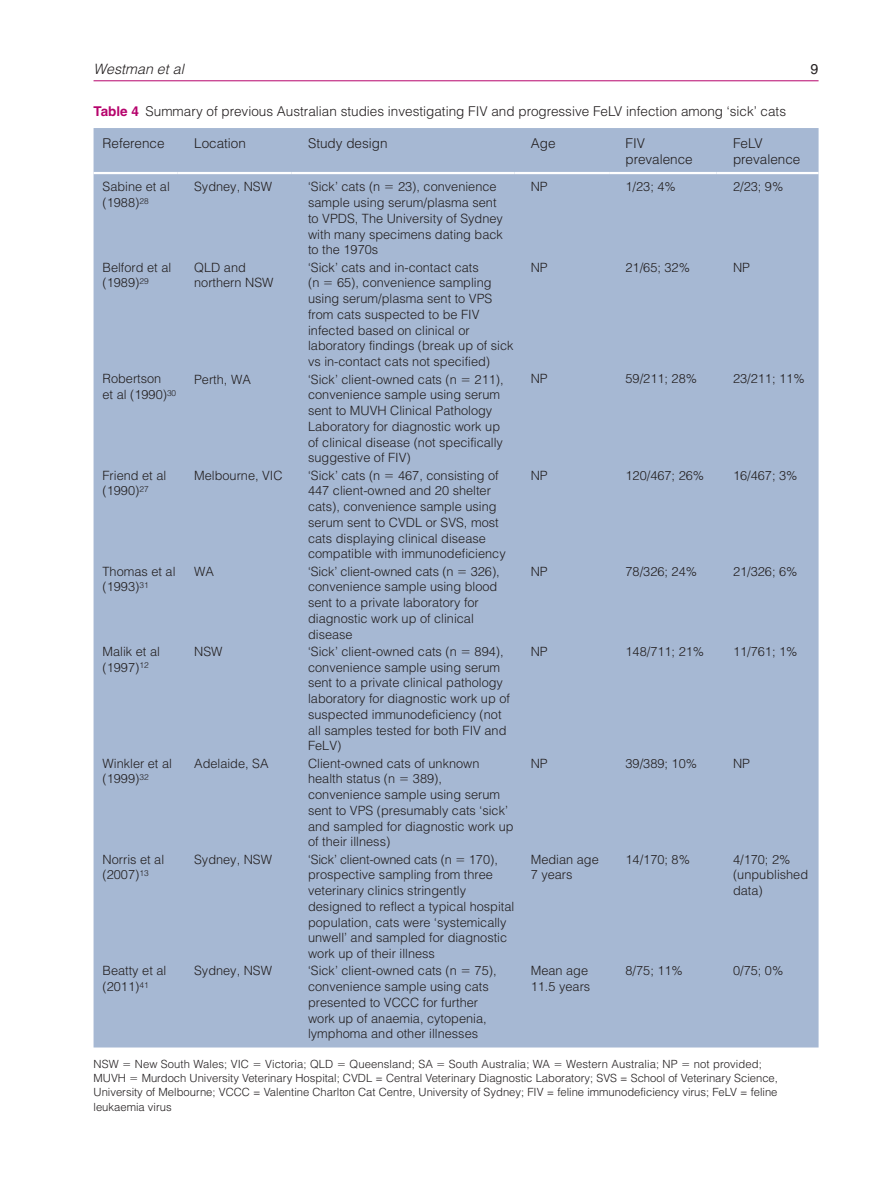
<style>
.page{position:relative;width:893px;height:1191px;background:#fff}
.page>*{position:absolute;margin:0;border:0;box-sizing:border-box;transform-origin:0 0}
.t1{font:italic 300 14.25px "Helvetica LT Std";color:#231f20}
.t2{font:14.25px "Helvetica LT Std";color:#231f20}
.t3{font:300 13.5px/15.8px "Helvetica LT Std";color:#231f20}
.t4{font:300 12.75px/15.8px "Helvetica LT Std";color:#231f20}
.t5{font:300 11.25px/14.2px "Helvetica LT Std";letter-spacing:.01em;color:#231f20;text-align:justify}
.s1{font-weight:700;color:#b6036c}
</style>
<div class="page">
<hr style="left:94px;top:80px;width:725px;height:1px;background:#b6036c">
<div style="left:94px;top:128px;width:725px;height:919px;background:#a6b8d3"></div>
<hr style="left:94px;top:172px;width:84px;height:2px;background:#fff">
<hr style="left:178px;top:172px;width:114px;height:2px;background:#fff">
<hr style="left:292px;top:172px;width:222px;height:2px;background:#fff">
<hr style="left:514px;top:172px;width:95px;height:2px;background:#fff">
<hr style="left:609px;top:172px;width:108px;height:2px;background:#fff">
<hr style="left:717px;top:172px;width:102px;height:2px;background:#fff">
<svg style="left:385px;top:186px;width:8px;height:3px"></svg>
<svg style="left:324px;top:282px;width:8px;height:3px"></svg>
<svg style="left:462px;top:378px;width:7px;height:3px"></svg>
<svg style="left:385px;top:474px;width:8px;height:3px"></svg>
<svg style="left:458px;top:570px;width:8px;height:3px"></svg>
<svg style="left:462px;top:650px;width:7px;height:3px"></svg>
<svg style="left:400px;top:778px;width:8px;height:2px"></svg>
<svg style="left:457px;top:858px;width:7px;height:3px"></svg>
<svg style="left:462px;top:970px;width:7px;height:2px"></svg>
<p class="t1" style="left:94px;top:60px;width:92px">Westman et al</p>
<p class="t2" style="left:811px;top:61px;width:9px">9</p>
<p class="t3" style="left:94px;top:103px;width:694px"><span class="s1">Table 4</span> Summary of previous Australian studies investigating FIV and progressive FeLV infection among ‘sick’ cats</p>
<p class="t3" style="left:103px;top:135px;width:64px">Reference</p>
<p class="t3" style="left:194px;top:135px;width:53px">Location</p>
<p class="t3" style="left:308px;top:135px;width:81px">Study design</p>
<p class="t3" style="left:531px;top:135px;width:26px">Age</p>
<p class="t3" style="left:625px;top:135px;width:69px">FIV prevalence</p>
<p class="t3" style="left:733px;top:135px;width:69px">FeLV prevalence</p>
<p class="t4" style="left:103px;top:179px;width:69px">Sabine et al (1988)<sup>28</sup></p>
<p class="t4" style="left:194px;top:179px;width:79px">Sydney, NSW</p>
<p class="t4" style="left:308px;top:179px;width:74px">‘Sick’ cats (n</p>
<p class="t4" style="left:308px;top:179px;width:196px;text-indent:90px">23), convenience sample using serum/plasma sent to VPDS, The University of Sydney with many specimens dating back to the 1970s</p>
<p class="t4" style="left:531px;top:179px;width:18px">NP</p>
<p class="t4" style="left:625px;top:179px;width:52px">1/23; 4%</p>
<p class="t4" style="left:733px;top:179px;width:52px">2/23; 9%</p>
<p class="t4" style="left:103px;top:259px;width:70px">Belford et al (1989)<sup>29</sup></p>
<p class="t4" style="left:194px;top:259px;width:81px">QLD and northern NSW</p>
<p class="t4" style="left:308px;top:259px;width:172px">‘Sick’ cats and in-contact cats (n</p>
<p class="t4" style="left:308px;top:275px;width:207px;text-indent:29px">65), convenience sampling using serum/plasma sent to VPS from cats suspected to be FIV infected based on clinical or laboratory findings (break up of sick vs in-contact cats not specified)</p>
<p class="t4" style="left:531px;top:259px;width:18px">NP</p>
<p class="t4" style="left:625px;top:259px;width:66px">21/65; 32%</p>
<p class="t4" style="left:733px;top:259px;width:18px">NP</p>
<p class="t4" style="left:308px;top:371px;width:197px;text-indent:167px">211), convenience sample using serum sent to MUVH Clinical Pathology<br>Laboratory for diagnostic work up of clinical disease (not specifically suggestive of FIV)</p>
<p class="t4" style="left:531px;top:371px;width:18px">NP</p>
<p class="t4" style="left:625px;top:371px;width:73px">59/211; 28%</p>
<p class="t4" style="left:733px;top:371px;width:73px">23/211; 11%</p>
<p class="t4" style="left:103px;top:371px;width:75px">Robertson<br>et al (1990)<sup>30</sup></p>
<p class="t4" style="left:194px;top:371px;width:58px">Perth, WA</p>
<p class="t4" style="left:308px;top:371px;width:150px">‘Sick’ client-owned cats (n</p>
<p class="t4" style="left:308px;top:467px;width:199px;text-indent:90px">467, consisting of<br>447 client-owned and 20 shelter cats), convenience sample using serum sent to CVDL or SVS, most cats displaying clinical disease compatible with immunodeficiency</p>
<p class="t4" style="left:531px;top:467px;width:18px">NP</p>
<p class="t4" style="left:625px;top:467px;width:80px">120/467; 26%</p>
<p class="t4" style="left:733px;top:467px;width:66px">16/467; 3%</p>
<p class="t4" style="left:103px;top:467px;width:65px">Friend et al (1990)<sup>27</sup></p>
<p class="t4" style="left:194px;top:467px;width:90px">Melbourne, VIC</p>
<p class="t4" style="left:308px;top:467px;width:74px">‘Sick’ cats (n</p>
<p class="t4" style="left:308px;top:563px;width:193px;text-indent:163px">326), convenience sample using blood sent to a private laboratory for diagnostic work up of clinical disease</p>
<p class="t4" style="left:531px;top:563px;width:18px">NP</p>
<p class="t4" style="left:625px;top:563px;width:73px">78/326; 24%</p>
<p class="t4" style="left:733px;top:563px;width:66px">21/326; 6%</p>
<p class="t4" style="left:103px;top:563px;width:74px">Thomas et al (1993)<sup>31</sup></p>
<p class="t4" style="left:194px;top:563px;width:21px">WA</p>
<p class="t4" style="left:308px;top:563px;width:147px">‘Sick’ client-owned cats (n</p>
<p class="t4" style="left:308px;top:643px;width:203px;text-indent:167px">894), convenience sample using serum sent to a private clinical pathology laboratory for diagnostic work up of suspected immunodeficiency (not all samples tested for both FIV and<br>FeLV)</p>
<p class="t4" style="left:531px;top:643px;width:18px">NP</p>
<p class="t4" style="left:625px;top:643px;width:80px">148/711; 21%</p>
<p class="t4" style="left:733px;top:643px;width:66px">11/761; 1%</p>
<p class="t4" style="left:103px;top:643px;width:59px">Malik et al (1997)<sup>12</sup></p>
<p class="t4" style="left:194px;top:643px;width:30px">NSW</p>
<p class="t4" style="left:308px;top:643px;width:150px">‘Sick’ client-owned cats (n</p>
<p class="t4" style="left:103px;top:755px;width:71px">Winkler et al (1999)<sup>32</sup></p>
<p class="t4" style="left:194px;top:755px;width:76px">Adelaide, SA</p>
<p class="t4" style="left:308px;top:755px;width:173px">Client-owned cats of unknown health status (n</p>
<p class="t4" style="left:308px;top:771px;width:207px;text-indent:105px">389), convenience sample using serum sent to VPS (presumably cats ‘sick’ and sampled for diagnostic work up of their illness)</p>
<p class="t4" style="left:531px;top:755px;width:18px">NP</p>
<p class="t4" style="left:625px;top:755px;width:73px">39/389; 10%</p>
<p class="t4" style="left:733px;top:755px;width:18px">NP</p>
<p class="t4" style="left:308px;top:851px;width:208px;text-indent:161px">170), prospective sampling from three veterinary clinics stringently designed to reflect a typical hospital population, cats were ‘systemically unwell’ and sampled for diagnostic work up of their illness</p>
<p class="t4" style="left:531px;top:851px;width:70px">Median age<br>7 years</p>
<p class="t4" style="left:625px;top:851px;width:66px">14/170; 8%</p>
<p class="t4" style="left:733px;top:851px;width:77px">4/170; 2% (unpublished data)</p>
<p class="t4" style="left:103px;top:851px;width:63px">Norris et al (2007)<sup>13</sup></p>
<p class="t4" style="left:194px;top:851px;width:79px">Sydney, NSW</p>
<p class="t4" style="left:308px;top:851px;width:145px">‘Sick’ client-owned cats (n</p>
<p class="t4" style="left:308px;top:963px;width:190px;text-indent:167px">75), convenience sample using cats presented to VCCC for further work up of anaemia, cytopenia, lymphoma and other illnesses</p>
<p class="t4" style="left:531px;top:963px;width:61px">Mean age<br>11.5 years</p>
<p class="t4" style="left:625px;top:963px;width:59px">8/75; 11%</p>
<p class="t4" style="left:733px;top:963px;width:52px">0/75; 0%</p>
<p class="t4" style="left:103px;top:963px;width:65px">Beatty et al (2011)<sup>41</sup></p>
<p class="t4" style="left:194px;top:963px;width:79px">Sydney, NSW</p>
<p class="t4" style="left:308px;top:963px;width:150px">‘Sick’ client-owned cats (n</p>
<p class="t5" style="left:94px;top:1056px;width:27px">NSW</p>
<p class="t5" style="left:135px;top:1056px;width:116px">New South Wales; VIC</p>
<p class="t5" style="left:265px;top:1056px;width:70px">Victoria; QLD</p>
<p class="t5" style="left:349px;top:1056px;width:85px">Queensland; SA</p>
<p class="t5" style="left:449px;top:1056px;width:103px">South Australia; WA</p>
<p class="t5" style="left:566px;top:1056px;width:113px">Western Australia; NP</p>
<p class="t5" style="left:694px;top:1056px;width:70px">not provided;</p>
<p class="t5" style="left:94px;top:1070px;width:34px">MUVH</p>
<p class="t5" style="left:94px;top:1070px;width:686px;text-indent:48px">Murdoch University Veterinary Hospital; CVDL = Central Veterinary Diagnostic Laboratory; SVS = School of Veterinary Science, University of Melbourne; VCCC = Valentine Charlton Cat Centre, University of Sydney; FIV = feline immunodeficiency virus; FeLV = feline leukaemia virus</p>
</div>
